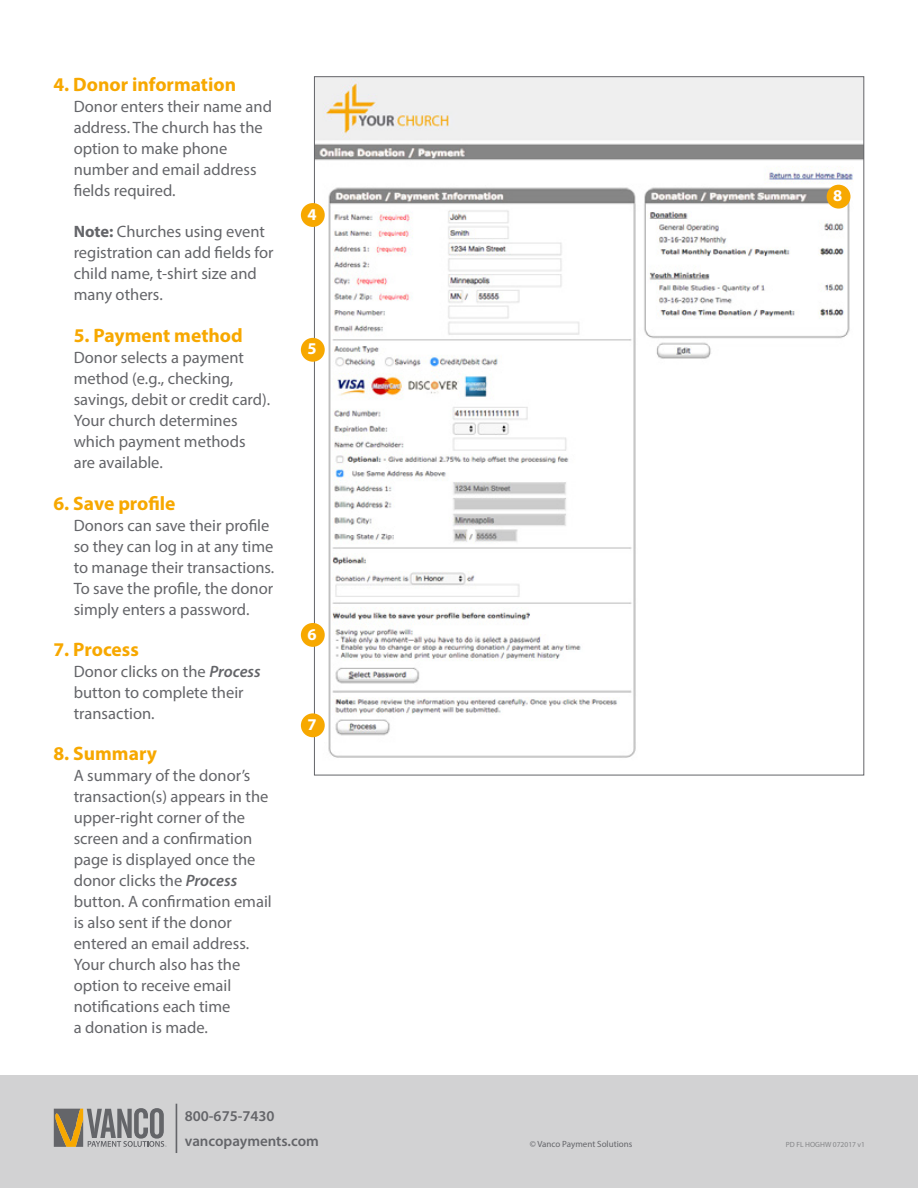
<style>
.page{position:relative;width:918px;height:1188px;background:#fff}
.page>*{position:absolute;margin:0;border:0;box-sizing:border-box;transform-origin:0 0}
.t1{font:700 19.5px "Myriad Pro";color:#f7a800}
.t2{font:16.5px/21px "Myriad Pro";color:#646569}
.t3{font:700 16.5px "Myriad Pro";color:#fff}
.t4{font:600 15px "Myriad Pro";color:#646569}
.t5{font:9px "Myriad Pro";color:#646569}
.t6{font:7.5px "Myriad Pro";color:#858688}
.s1{font-weight:700}
.s2{font-weight:600;font-style:italic}
</style>
<div class="page">
<img style="left:316px;top:79px;width:546px;height:679px">
<div style="left:0;top:1075px;width:918px;height:113px;background:#d2d2d3"></div>
<hr style="left:176px;top:1104px;width:1px;height:49px;background:#646569">
<svg style="left:54px;top:1108px;width:113px;height:39px"></svg>
<div style="left:301px;top:713px;width:24px;height:24px;background:#f7a800;border-radius:50%"></div>
<div style="left:827px;top:185px;width:24px;height:24px;background:#f7a800;border-radius:50%"></div>
<div style="left:301px;top:623px;width:24px;height:24px;background:#f7a800;border-radius:50%"></div>
<div style="left:301px;top:338px;width:24px;height:24px;background:#f7a800;border-radius:50%"></div>
<div style="left:301px;top:203px;width:24px;height:24px;background:#f7a800;border-radius:50%"></div>
<p class="t1" style="left:53px;top:72px;width:184px">4. Donor information</p>
<p class="t2" style="left:74px;top:96px;width:200px">Donor enters their name and address. The church has the option to make phone number and email address fields required.</p>
<p class="t2" style="left:74px;top:221px;width:201px"><span class="s1">Note:</span> Churches using event registration can add fields for child name, t-shirt size and many others.</p>
<p class="t1" style="left:74px;top:323px;width:171px">5. Payment method</p>
<p class="t2" style="left:74px;top:347px;width:198px">Donor selects a payment method (e.g., checking, savings, debit or credit card).<br>Your church determines which payment methods are available.</p>
<p class="t1" style="left:53px;top:490px;width:124px">6. Save profile</p>
<p class="t2" style="left:74px;top:514px;width:202px">Donors can save their profile so they can log in at any time to manage their transactions.<br>To save the profile, the donor simply enters a password.</p>
<p class="t1" style="left:53px;top:637px;width:87px">7. Process</p>
<p class="t2" style="left:74px;top:661px;width:188px">Donor clicks on the <span class="s2">Process </span>button to complete their transaction.</p>
<p class="t1" style="left:53px;top:741px;width:105px">8. Summary</p>
<p class="t2" style="left:74px;top:765px;width:200px">A summary of the donor’s transaction(s) appears in the upper-right corner of the screen and a confirmation page is displayed once the donor clicks the <span class="s2">Process </span>button. A confirmation email is also sent if the donor entered an email address.<br>Your church also has the option to receive email notifications each time<br>a donation is made.</p>
<p class="t4" style="left:185px;top:1106px;width:91px">800-675-7430</p>
<p class="t3" style="left:308px;top:203px;width:11px">4</p>
<p class="t3" style="left:308px;top:338px;width:11px">5</p>
<p class="t3" style="left:308px;top:623px;width:11px">6</p>
<p class="t3" style="left:308px;top:714px;width:11px">7</p>
<p class="t4" style="left:185px;top:1132px;width:136px">vancopayments.com</p>
<p class="t3" style="left:833px;top:185px;width:11px">8</p>
<p class="t5" style="left:530px;top:1138px;width:104px">© Vanco Payment Solutions</p>
<p class="t6" style="left:786px;top:1140px;width:81px">PD FL HOGHW 072017 v1</p>
</div>
